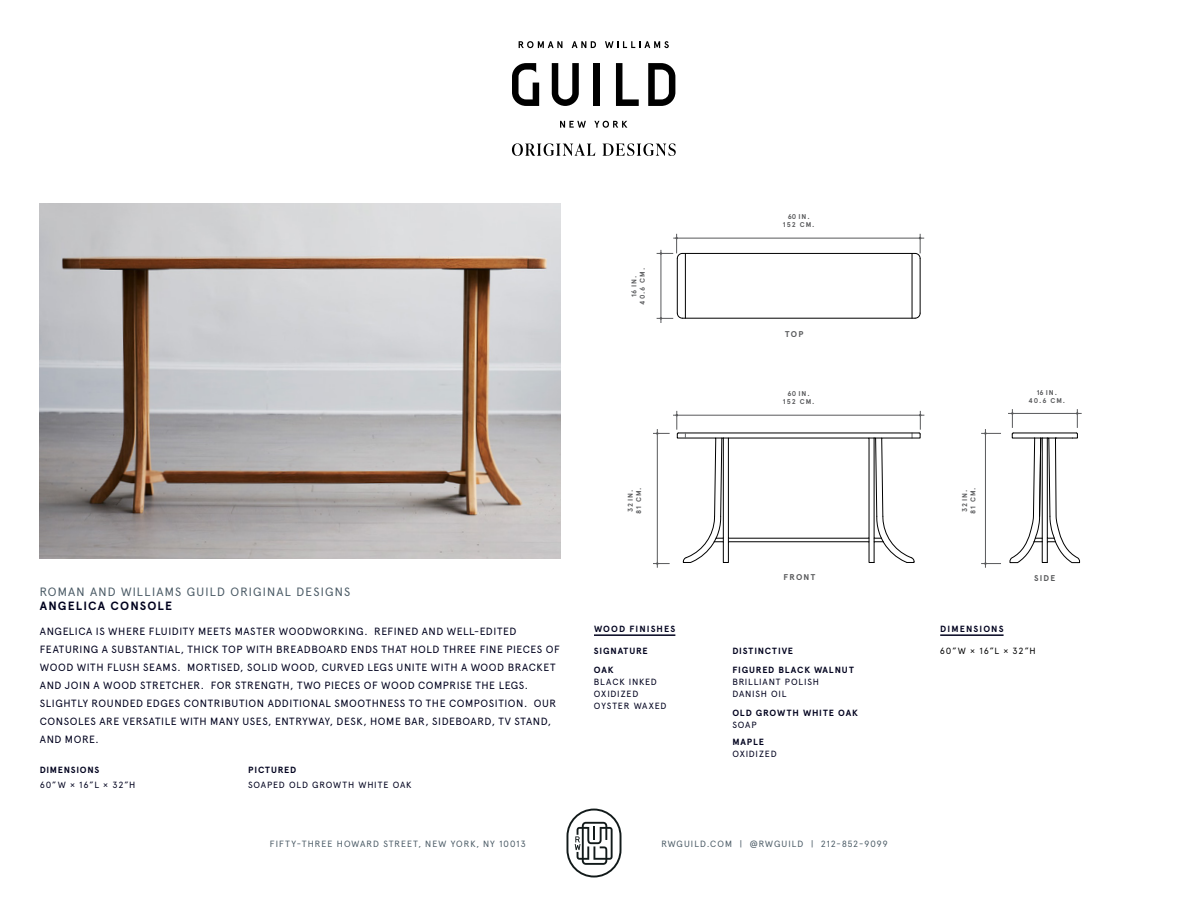
<style>
.page{position:relative;width:1188px;height:918px;background:#fff}
.page>*{position:absolute;margin:0;border:0;box-sizing:border-box;transform-origin:0 0}
.t1{font:12px "Apercu Pro";letter-spacing:.1em;color:#4a5a65}
.t2{font:700 12px "Apercu";letter-spacing:.095em;color:#00021e}
.t3{font:10.5px/18px "Apercu";letter-spacing:.05em;color:#00021e}
.t4{font:9px/12px "Apercu";letter-spacing:.085em;color:#00021e}
.t5{font:700 9px/18.8px "Apercu";letter-spacing:.095em;color:#00021e}
.t6{font:9px "Apercu Pro";letter-spacing:.12em;color:#4a5a65}
.t7{font:9px "Apercu";color:#000}
.t8{font:700 9px "Apercu";letter-spacing:.12em;color:#00021e}
.t9{font:700 9px "Apercu";letter-spacing:.125em;color:#00021e}
.t10{font:700 8.4px "Apercu";letter-spacing:.14em;color:#58595b}
.t11{font:700 7.05px/8.4px "Apercu";letter-spacing:.14em;color:#58595b;text-align:center}
</style>
<div class="page">
<svg style="left:567px;top:809px;width:54px;height:69px"></svg>
<svg style="left:552px;top:63px;width:27px;height:43px"></svg>
<svg style="left:512px;top:63px;width:27px;height:43px"></svg>
<svg style="left:616px;top:63px;width:23px;height:43px"></svg>
<svg style="left:648px;top:63px;width:27px;height:43px"></svg>
<div style="left:594px;top:63px;width:6px;height:43px;background:#000"></div>
<svg style="left:572px;top:41px;width:24px;height:7px"></svg>
<svg style="left:605px;top:41px;width:64px;height:7px"></svg>
<svg style="left:519px;top:41px;width:43px;height:7px"></svg>
<svg style="left:560px;top:121px;width:26px;height:7px"></svg>
<svg style="left:594px;top:121px;width:33px;height:7px"></svg>
<svg style="left:512px;top:143px;width:83px;height:13px"></svg>
<svg style="left:603px;top:143px;width:73px;height:13px"></svg>
<hr style="left:1008px;top:413px;width:74px;height:1px;background:#58595b">
<hr style="left:673px;top:238px;width:251px;height:1px;background:#58595b">
<hr style="left:673px;top:415px;width:251px;height:1px;background:#58595b">
<hr style="left:657px;top:429px;width:1px;height:139px;background:#58595b">
<svg style="left:653px;top:432px;width:17px;height:3px"></svg>
<svg style="left:653px;top:562px;width:17px;height:3px"></svg>
<hr style="left:661px;top:250px;width:1px;height:73px;background:#58595b">
<hr style="left:985px;top:429px;width:1px;height:139px;background:#58595b">
<svg style="left:981px;top:432px;width:20px;height:3px"></svg>
<svg style="left:981px;top:562px;width:20px;height:3px"></svg>
<svg style="left:657px;top:312px;width:26px;height:8px"></svg>
<hr style="left:682px;top:318px;width:233px;height:1px;background:#000">
<svg style="left:914px;top:312px;width:7px;height:7px"></svg>
<hr style="left:920px;top:258px;width:1px;height:55px;background:#000">
<svg style="left:914px;top:234px;width:7px;height:25px"></svg>
<hr style="left:682px;top:253px;width:233px;height:1px;background:#000">
<svg style="left:657px;top:234px;width:26px;height:25px"></svg>
<hr style="left:677px;top:258px;width:1px;height:55px;background:#000">
<hr style="left:912px;top:253px;width:1px;height:65px;background:#000">
<hr style="left:685px;top:253px;width:1px;height:65px;background:#000">
<svg style="left:676px;top:411px;width:245px;height:152px"></svg>
<svg style="left:1009px;top:409px;width:71px;height:154px"></svg>
<hr style="left:1042px;top:438px;width:1px;height:100px;background:#000">
<img style="left:40px;top:203px;width:520px;height:356px">
<hr style="left:594px;top:634px;width:81px;height:2px;background:#00021e">
<hr style="left:940px;top:634px;width:64px;height:2px;background:#00021e">
<p class="t1" style="left:40px;top:582px;width:312px">ROMAN AND WILLIAMS GUILD ORIGINAL DESIGNS</p>
<p class="t2" style="left:40px;top:599px;width:134px">ANGELICA CONSOLE</p>
<p class="t3" style="left:40px;top:622px;width:521px">ANGELICA IS WHERE FLUIDITY MEETS MASTER WOODWORKING. REFINED AND WELL-EDITED FEATURING A SUBSTANTIAL, THICK TOP WITH BREADBOARD ENDS THAT HOLD THREE FINE PIECES OF WOOD WITH FLUSH SEAMS. MORTISED, SOLID WOOD, CURVED LEGS UNITE WITH A WOOD BRACKET AND JOIN A WOOD STRETCHER. FOR STRENGTH, TWO PIECES OF WOOD COMPRISE THE LEGS.<br>SLIGHTLY ROUNDED EDGES CONTRIBUTION ADDITIONAL SMOOTHNESS TO THE COMPOSITION. OUR CONSOLES ARE VERSATILE WITH MANY USES, ENTRYWAY, DESK, HOME BAR, SIDEBOARD, TV STAND, AND MORE.</p>
<p class="t5" style="left:40px;top:760px;width:61px">DIMENSIONS</p>
<p class="t4" style="left:40px;top:779px;width:97px">60”W × 16”L × 32”H</p>
<p class="t5" style="left:248px;top:760px;width:50px">PICTURED</p>
<p class="t4" style="left:248px;top:779px;width:165px">SOAPED OLD GROWTH WHITE OAK</p>
<p class="t11" style="left:630px;top:305px;width:38px;rotate:-90deg">16 IN.<br>40.6 CM.</p>
<p class="t11" style="left:626px;top:514px;width:28px;rotate:-90deg">32 IN.<br>81 CM.</p>
<p class="t11" style="left:783px;top:212px;width:33px">60 IN.<br>152 CM.</p>
<p class="t10" style="left:785px;top:329px;width:20px">TOP</p>
<p class="t11" style="left:783px;top:389px;width:33px">60 IN.<br>152 CM.</p>
<p class="t11" style="left:961px;top:514px;width:28px;rotate:-90deg">32 IN.<br>81 CM.</p>
<p class="t11" style="left:1028px;top:388px;width:38px">16 IN.<br>40.6 CM.</p>
<p class="t10" style="left:784px;top:572px;width:33px">FRONT</p>
<p class="t10" style="left:1034px;top:573px;width:23px">SIDE</p>
<p class="t8" style="left:594px;top:624px;width:83px">WOOD FINISHES</p>
<p class="t9" style="left:940px;top:624px;width:65px">DIMENSIONS</p>
<p class="t5" style="left:594px;top:642px;width:55px">SIGNATURE</p>
<p class="t7" style="left:940px;top:645px;width:97px">60”W × 16”L × 32”H</p>
<p class="t5" style="left:594px;top:660px;width:21px">OAK</p>
<p class="t4" style="left:594px;top:676px;width:74px">BLACK INKED<br>OXIDIZED<br>OYSTER WAXED</p>
<p class="t5" style="left:732px;top:642px;width:123px">DISTINCTIVE<br>FIGURED BLACK WALNUT</p>
<p class="t4" style="left:732px;top:676px;width:88px">BRILLIANT POLISH<br>DANISH OIL</p>
<p class="t5" style="left:732px;top:703px;width:127px">OLD GROWTH WHITE OAK</p>
<p class="t4" style="left:732px;top:718px;width:26px">SOAP</p>
<p class="t5" style="left:732px;top:732px;width:33px">MAPLE</p>
<p class="t4" style="left:732px;top:748px;width:46px">OXIDIZED</p>
<p class="t6" style="left:270px;top:837px;width:257px">FIFTY-THREE HOWARD STREET, NEW YORK, NY 10013</p>
<p class="t6" style="left:661px;top:837px;width:228px">RWGUILD.COM | @RWGUILD | 212-852-9099</p>
</div>
